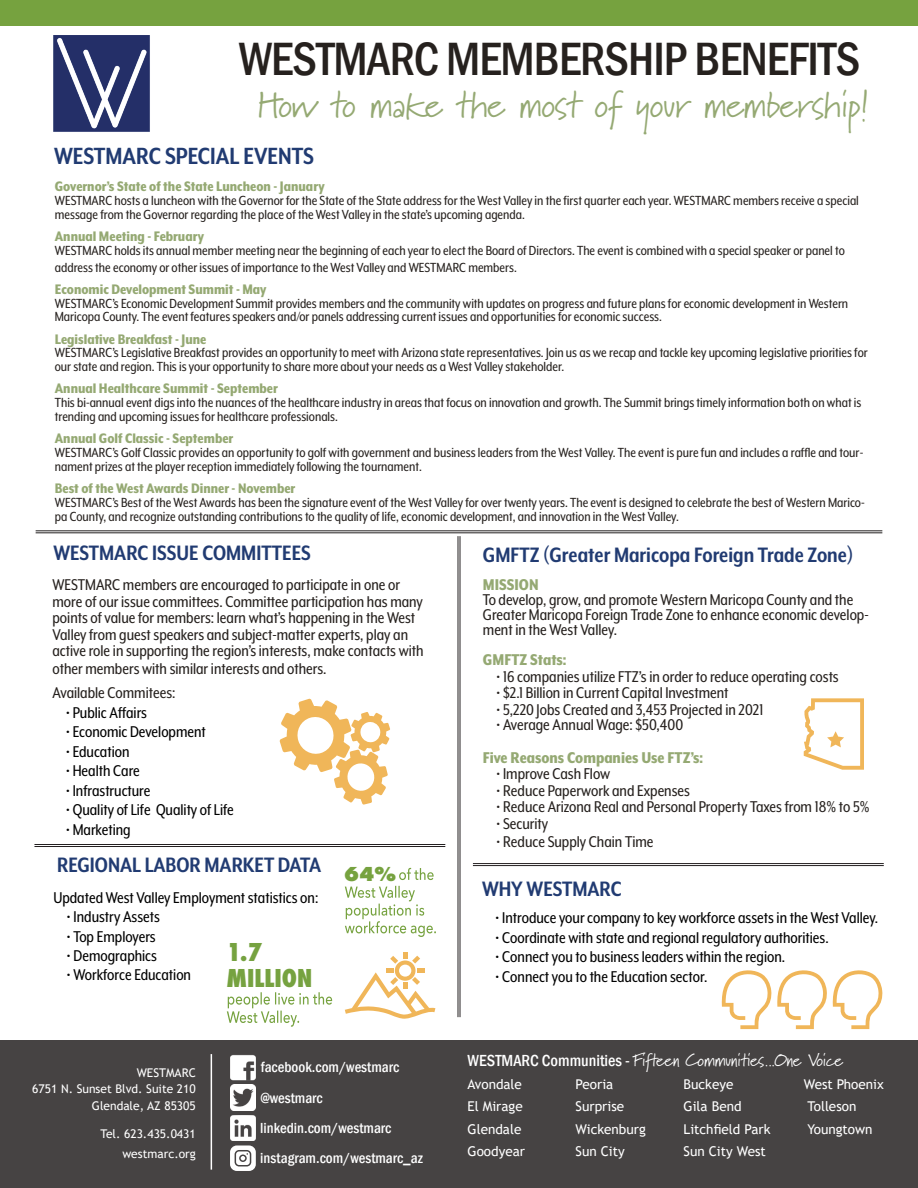
<style>
.page{position:relative;width:918px;height:1188px;background:#fff}
.page>*{position:absolute;margin:0;border:0;box-sizing:border-box;transform-origin:0 0}
.t1{font:500 condensed 48px "Franklin Gothic";letter-spacing:-.02em;color:#26211e}
.t2{font:37.5px "Marydale";letter-spacing:-.02em;color:#95a973}
.t3{font:700 27px "Mr Eaves XL Mod Nar OT";color:#213b72}
.t4{font:800 27px/25.5px "Futura PT Cond";color:#76a240}
.t5{font:700 24px "Mr Eaves XL Mod Nar OT";color:#213b72}
.t6{font:800 21.15px "Futura PT";color:#76a23f}
.t7{font:18px/16.8px "Mr Eaves XL Mod Nar OT";color:#26211e}
.t8{font:18px "Mr Eaves XL Mod Nar OT";color:#000}
.t9{font:18px "Marydale";letter-spacing:-.03em;color:#fff}
.t10{font:800 18px "Mr Eaves XL Mod Nar OT";color:#95a973}
.t11{font:800 15.9px "Mr Eaves XL Mod Nar OT";color:#95a973}
.t12{font:15.15px/13.8px "Mr Eaves XL Mod Nar OT";color:#26211e}
.t13{font:500 condensed 15px/31.8px "Franklin Gothic";color:#fff}
.t14{font:13.5px "Trebuchet MS";color:#fff}
.t15{font:12px/16.5px "Trebuchet MS";color:#fff;text-align:right}
.s1{font-family:"Franklin Gothic";font-weight:500;font-stretch:condensed;font-size:16.5px}
</style>
<div class="page">
<div style="left:0;top:0;width:918px;height:25px;background:#76a23f"></div>
<div style="left:0;top:1040px;width:918px;height:148px;background:#464343"></div>
<hr style="left:211px;top:1054px;width:1px;height:116px;background:#fff">
<hr style="left:36px;top:532px;width:846px;height:1px;background:#231f20">
<hr style="left:36px;top:530px;width:846px;height:1px;background:#231f20">
<hr style="left:460px;top:536px;width:1px;height:481px;background:#231f20">
<hr style="left:458px;top:536px;width:1px;height:481px;background:#231f20">
<hr style="left:34px;top:846px;width:411px;height:1px;background:#231f20">
<hr style="left:34px;top:844px;width:411px;height:1px;background:#231f20">
<hr style="left:473px;top:865px;width:411px;height:1px;background:#231f20">
<hr style="left:473px;top:863px;width:411px;height:1px;background:#231f20">
<svg style="left:280px;top:699px;width:110px;height:106px"></svg>
<svg style="left:804px;top:698px;width:60px;height:72px"></svg>
<img style="left:230px;top:1055px;width:26px;height:25px">
<img style="left:230px;top:1085px;width:26px;height:25px">
<img style="left:230px;top:1115px;width:26px;height:26px">
<svg style="left:230px;top:1145px;width:26px;height:26px"></svg>
<img style="left:53px;top:35px;width:97px;height:97px">
<svg style="left:227px;top:992px;width:105px;height:35px"></svg>
<svg style="left:345px;top:867px;width:91px;height:70px"></svg>
<svg style="left:345px;top:952px;width:90px;height:67px"></svg>
<svg style="left:721px;top:970px;width:162px;height:59px"></svg>
<div style="left:343px;top:858px;width:53px;height:23px;background:#fff"></div>
<h1 class="t1" style="left:239px;top:27px;width:623px">WESTMARC MEMBERSHIP BENEFITS</h1>
<h2 class="t2" style="left:257px;top:82px;width:614px">How to make the most of your membership!</h2>
<h3 class="t3" style="left:54px;top:143px;width:262px">WESTMARC SPECIAL EVENTS</h3>
<p class="t11" style="left:55px;top:179px;width:271px">Governor’s State of the State Luncheon - January</p>
<p class="t12" style="left:55px;top:194px;width:806px">WESTMARC hosts a luncheon with the Governor for the State of the State address for the West Valley in the first quarter each year. WESTMARC members receive a special message from the Governor regarding the place of the West Valley in the state’s upcoming agenda.</p>
<p class="t11" style="left:55px;top:228px;width:151px">Annual Meeting - February</p>
<p class="t12" style="left:55px;top:242px;width:792px;line-height:16.6px">WESTMARC holds its annual member meeting near the beginning of each year to elect the Board of Directors. The event is combined with a special speaker or panel to address the economy or other issues of importance to the West Valley and WESTMARC members.</p>
<p class="t11" style="left:55px;top:281px;width:213px">Economic Development Summit - May</p>
<p class="t12" style="left:55px;top:296px;width:795px">WESTMARC’s Economic Development Summit provides members and the community with updates on progress and future plans for economic development in Western<br>Maricopa County. The event features speakers and/or panels addressing current issues and opportunities for economic success.</p>
<p class="t11" style="left:55px;top:331px;width:153px">Legislative Breakfast - June</p>
<p class="t12" style="left:55px;top:346px;width:814px">WESTMARC’s Legislative Breakfast provides an opportunity to meet with Arizona state representatives. Join us as we recap and tackle key upcoming legislative priorities for our state and region. This is your opportunity to share more about your needs as a West Valley stakeholder.</p>
<p class="t11" style="left:55px;top:381px;width:225px">Annual Healthcare Summit - September</p>
<p class="t12" style="left:55px;top:396px;width:808px">This bi-annual event digs into the nuances of the healthcare industry in areas that focus on innovation and growth. The Summit brings timely information both on what is trending and upcoming issues for healthcare professionals.</p>
<p class="t11" style="left:55px;top:430px;width:180px">Annual Golf Classic - September</p>
<p class="t12" style="left:55px;top:446px;width:810px">WESTMARC’s Golf Classic provides an opportunity to golf with government and business leaders from the West Valley. The event is pure fun and includes a raffle and tour&shy;nament prizes at the player reception immediately following the tournament.</p>
<p class="t11" style="left:55px;top:480px;width:242px">Best of the West Awards Dinner - November</p>
<p class="t12" style="left:55px;top:495px;width:811px">WESTMARC’s Best of the West Awards has been the signature event of the West Valley for over twenty years. The event is designed to celebrate the best of Western Marico&shy;pa County, and recognize outstanding contributions to the quality of life, economic development, and innovation in the West Valley.</p>
<h3 class="t5" style="left:53px;top:541px;width:259px">WESTMARC ISSUE COMMITTEES</h3>
<h3 class="t5" style="left:483px;top:543px;width:372px">GMFTZ (Greater Maricopa Foreign Trade Zone)</h3>
<p class="t7" style="left:53px;top:577px;width:373px">WESTMARC members are encouraged to participate in one or more of our issue committees. Committee participation has many points of value for members: learn what’s happening in the West Valley from guest speakers and subject-matter experts, play an active role in supporting the region’s interests, make contacts with other members with similar interests and others.</p>
<p class="t7" style="left:53px;top:685px;width:125px">Available Commitees:</p>
<p class="t8" style="left:66px;top:704px;width:83px">• Public Affairs</p>
<p class="t8" style="left:66px;top:723px;width:141px">• Economic Development</p>
<p class="t8" style="left:66px;top:743px;width:65px">• Education</p>
<p class="t8" style="left:66px;top:762px;width:75px">• Health Care</p>
<p class="t8" style="left:66px;top:782px;width:86px">• Infrastructure</p>
<p class="t8" style="left:66px;top:801px;width:169px">• Quality of Life Quality of Life</p>
<p class="t8" style="left:66px;top:821px;width:66px">• Marketing</p>
<h3 class="t5" style="left:57px;top:853px;width:266px">REGIONAL LABOR MARKET DATA</h3>
<p class="t8" style="left:53px;top:888px;width:266px">Updated West Valley Employment statistics on:</p>
<p class="t8" style="left:67px;top:908px;width:95px">• Industry Assets</p>
<p class="t8" style="left:67px;top:927px;width:90px">• Top Employers</p>
<p class="t8" style="left:67px;top:947px;width:92px">• Demographics</p>
<p class="t8" style="left:67px;top:966px;width:126px">• Workforce Education</p>
<h3 class="t4" style="left:227px;top:939px;width:87px">1.7<br>MILLION</h3>
<h3 class="t6" style="left:344px;top:860px;width:53px">64%</h3>
<p class="t15" style="left:32px;top:1064px;width:165px">WESTMARC<br>6751 N. Sunset Blvd. Suite 210<br>Glendale, AZ 85305</p>
<p class="t15" style="left:101px;top:1124px;width:97px;line-height:19.5px">Tel. 623.435.0431 westmarc.org</p>
<p class="t13" style="left:261px;top:1051px;width:140px">facebook.com/westmarc @westmarc</p>
<p class="t13" style="left:260px;top:1112px;width:133px">linkedin.com/westmarc</p>
<p class="t13" style="left:260px;top:1142px;width:164px">instagram.com/westmarc_az</p>
<p class="t10" style="left:483px;top:576px;width:57px">MISSION</p>
<p class="t7" style="left:483px;top:593px;width:387px;line-height:15px">To develop, grow, and promote Western Maricopa County and the<br>Greater Maricopa Foreign Trade Zone to enhance economic develop&shy;ment in the West Valley.</p>
<p class="t10" style="left:483px;top:651px;width:85px">GMFTZ Stats:</p>
<p class="t7" style="left:496px;top:668px;width:344px">• 16 companies utilize FTZ’s in order to reduce operating costs</p>
<p class="t7" style="left:496px;top:685px;width:234px">• $2.1 Billion in Current Capital Investment</p>
<p class="t7" style="left:496px;top:701px;width:268px">• 5,220 Jobs Created and 3,453 Projected in 2021</p>
<p class="t7" style="left:496px;top:716px;width:188px">• Average Annual Wage: $50,400</p>
<p class="t10" style="left:483px;top:749px;width:222px">Five Reasons Companies Use FTZ’s:</p>
<p class="t7" style="left:496px;top:766px;width:115px">• Improve Cash Flow</p>
<p class="t7" style="left:496px;top:782px;width:195px">• Reduce Paperwork and Expenses</p>
<p class="t7" style="left:496px;top:799px;width:375px">• Reduce Arizona Real and Personal Property Taxes from 18% to 5%</p>
<p class="t7" style="left:496px;top:815px;width:53px">• Security</p>
<p class="t7" style="left:496px;top:833px;width:159px">• Reduce Supply Chain Time</p>
<h3 class="t5" style="left:482px;top:877px;width:141px">WHY WESTMARC</h3>
<p class="t8" style="left:496px;top:909px;width:384px">• Introduce your company to key workforce assets in the West Valley.</p>
<p class="t8" style="left:496px;top:929px;width:335px">• Coordinate with state and regional regulatory authorities.</p>
<p class="t8" style="left:496px;top:948px;width:291px">• Connect you to business leaders within the region.</p>
<p class="t8" style="left:496px;top:967px;width:213px">• Connect you to the Education sector.</p>
<p class="t9" style="left:468px;top:1050px;width:377px"><span class="s1">WESTMARC Communities -</span> Fifteen Communities...One Voice</p>
<p class="t14" style="left:468px;top:1076px;width:56px">Avondale</p>
<p class="t14" style="left:576px;top:1076px;width:39px">Peoria</p>
<p class="t14" style="left:684px;top:1076px;width:51px">Buckeye</p>
<p class="t14" style="left:804px;top:1076px;width:81px">West Phoenix</p>
<p class="t14" style="left:468px;top:1098px;width:57px">El Mirage</p>
<p class="t14" style="left:576px;top:1098px;width:50px">Surprise</p>
<p class="t14" style="left:684px;top:1098px;width:59px">Gila Bend</p>
<p class="t14" style="left:808px;top:1098px;width:50px">Tolleson</p>
<p class="t14" style="left:468px;top:1121px;width:55px">Glendale</p>
<p class="t14" style="left:576px;top:1121px;width:72px">Wickenburg</p>
<p class="t14" style="left:684px;top:1121px;width:88px">Litchfield Park</p>
<p class="t14" style="left:808px;top:1121px;width:66px">Youngtown</p>
<p class="t14" style="left:468px;top:1143px;width:59px">Goodyear</p>
<p class="t14" style="left:576px;top:1143px;width:51px">Sun City</p>
<p class="t14" style="left:684px;top:1143px;width:84px">Sun City West</p>
</div>
